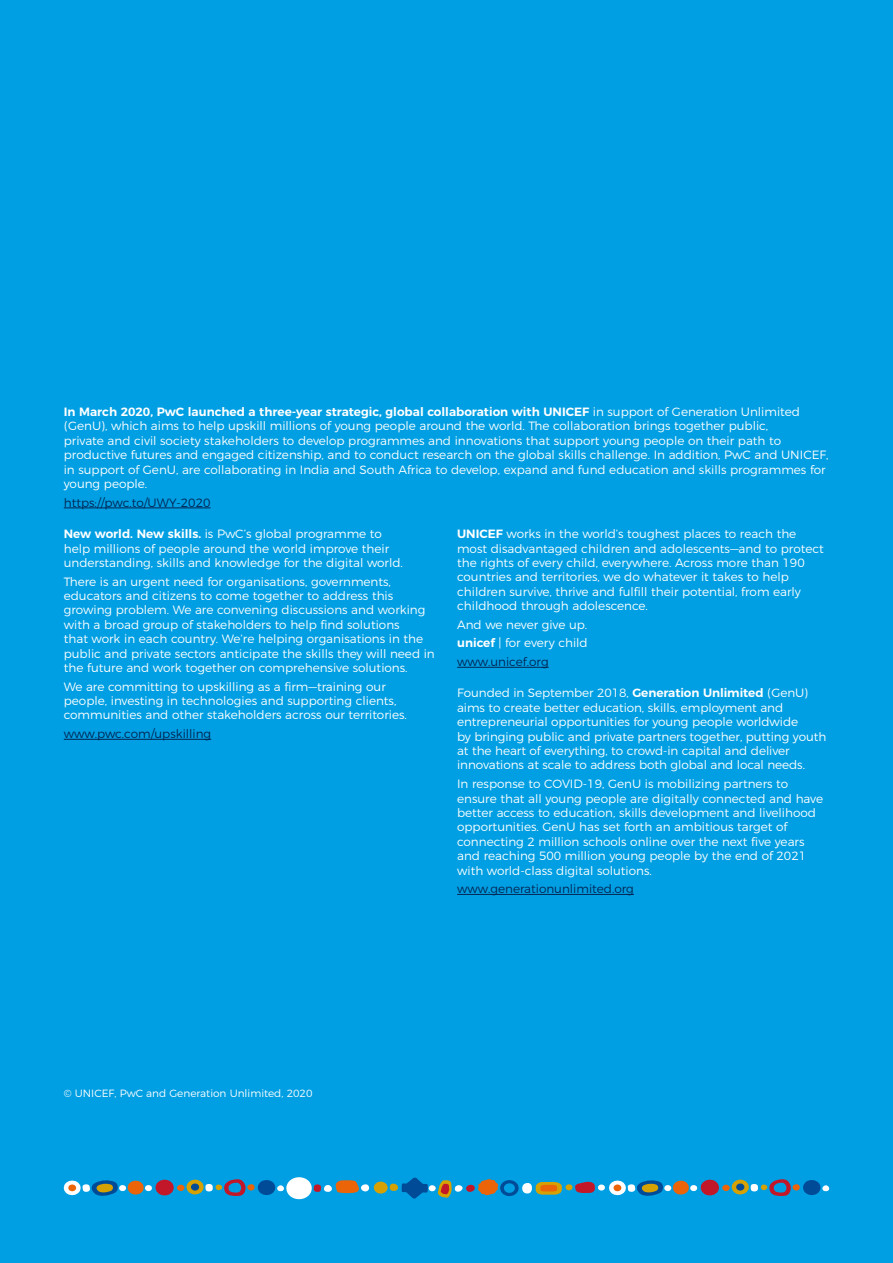
<style>
.page{position:relative;width:893px;height:1263px;background:#009fe3}
.page>*{position:absolute;margin:0;border:0;box-sizing:border-box;transform-origin:0 0}
.t1{font:300 12px/14.4px "Montserrat";color:#fff}
.t2{font:300 12px "Montserrat";color:#012553}
.t3{font:300 10.5px "Montserrat";color:#fff}
.s1{font-weight:600}
.s2{color:#012553}
</style>
<div class="page">
<div style="left:374px;top:1181px;width:14px;height:12px;background:#d6a102;border-radius:50%"></div>
<svg style="left:63px;top:1177px;width:306px;height:23px"></svg>
<svg style="left:389px;top:1177px;width:440px;height:22px"></svg>
<hr style="left:64px;top:508px;width:147px;height:1px;background:#012553">
<hr style="left:64px;top:739px;width:147px;height:1px;background:#012553">
<hr style="left:457px;top:667px;width:92px;height:1px;background:#012553">
<hr style="left:457px;top:894px;width:177px;height:1px;background:#012553">
<p class="t1" style="left:64px;top:403px;width:766px"><span class="s1">In March 2020, PwC launched a three-year strategic, global collaboration with UNICEF</span> in support of Generation Unlimited (GenU), which aims to help upskill millions of young people around the world. The collaboration brings together public,<br>private and civil society stakeholders to develop programmes and innovations that support young people on their path to productive futures and engaged citizenship, and to conduct research on the global skills challenge. In addition, PwC and UNICEF, in support of GenU, are collaborating in India and South Africa to develop, expand and fund education and skills programmes for young people.</p>
<p class="t2" style="left:64px;top:493px;width:148px">https://pwc.to/UWY-2020</p>
<p class="t1" style="left:64px;top:526px;width:341px"><span class="s1">New world. New skills.</span> is PwC’s global programme to help millions of people around the world improve their understanding, skills and knowledge for the digital world.</p>
<p class="t1" style="left:64px;top:573px;width:373px">There is an urgent need for organisations, governments, educators and citizens to come together to address this growing problem. We are convening discussions and working with a broad group of stakeholders to help find solutions<br>that work in each country. We’re helping organisations in the public and private sectors anticipate the skills they will need in the future and work together on comprehensive solutions.</p>
<p class="t1" style="left:64px;top:678px;width:345px">We are committing to upskilling as a firm—training our people, investing in technologies and supporting clients, communities and other stakeholders across our territories.</p>
<p class="t2" style="left:64px;top:724px;width:149px">www.pwc.com/upskilling</p>
<p class="t1" style="left:457px;top:526px;width:368px"><span class="s1">UNICEF</span> works in the world’s toughest places to reach the most disadvantaged children and adolescents—and to protect the rights of every child, everywhere. Across more than 190 countries and territories, we do whatever it takes to help children survive, thrive and fulfill their potential, from early childhood through adolescence.</p>
<p class="t1" style="left:457px;top:614px;width:132px;line-height:18.6px;text-align:justify">And we never give up. <span class="s1">unicef</span> | for every child <span class="s2">www.unicef.org</span></p>
<p class="t1" style="left:457px;top:685px;width:371px">Founded in September 2018, <span class="s1">Generation Unlimited</span> (GenU) aims to create better education, skills, employment and entrepreneurial opportunities for young people worldwide<br>by bringing public and private partners together, putting youth at the heart of everything, to crowd-in capital and deliver innovations at scale to address both global and local needs.</p>
<p class="t1" style="left:457px;top:776px;width:367px">In response to COVID-19, GenU is mobilizing partners to ensure that all young people are digitally connected and have better access to education, skills development and livelihood opportunities. GenU has set forth an ambitious target of connecting 2 million schools online over the next five years and reaching 500 million young people by the end of 2021 with world-class digital solutions.</p>
<p class="t2" style="left:457px;top:879px;width:178px">www.generationunlimited.org</p>
<p class="t3" style="left:64px;top:1085px;width:250px">© UNICEF, PwC and Generation Unlimited, 2020</p>
</div>
